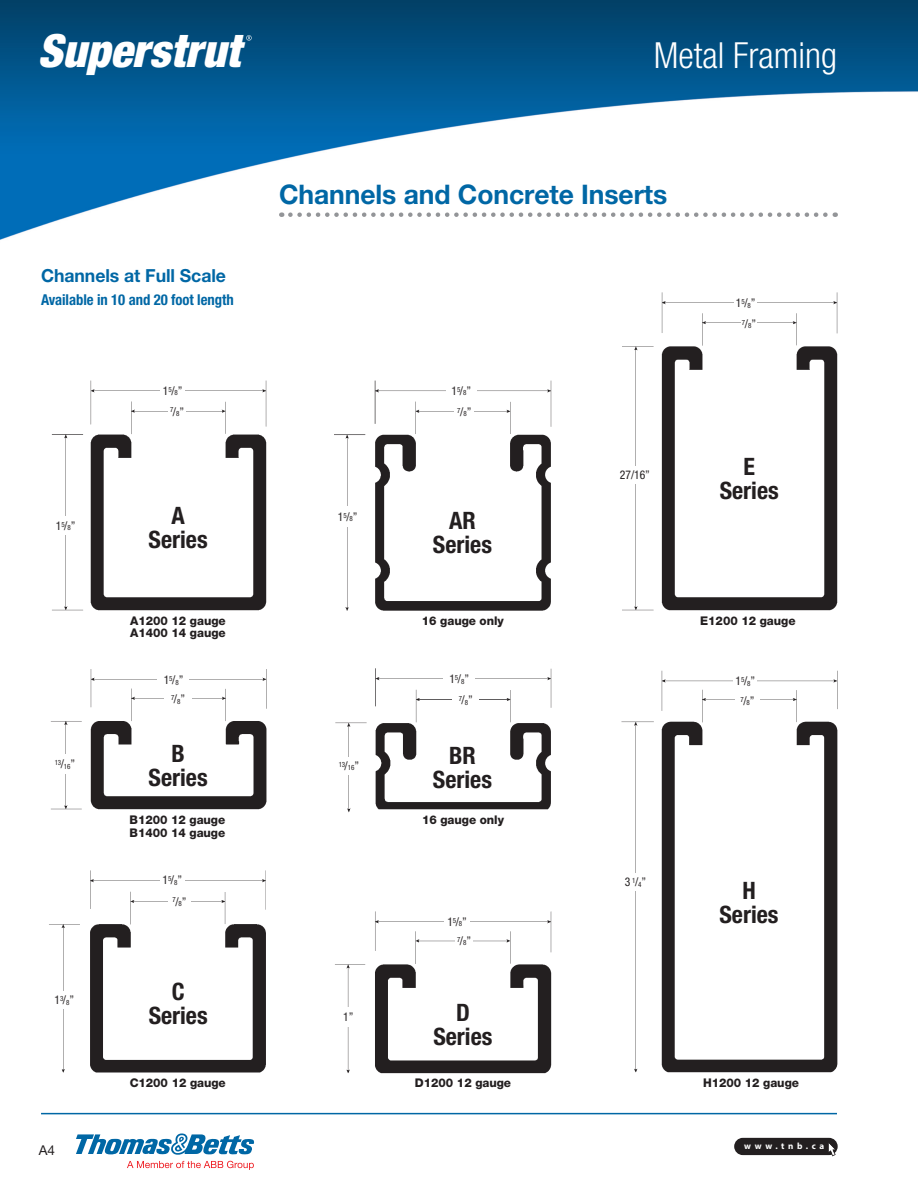
<style>
.page{position:relative;width:918px;height:1188px;background:#fff}
.page>*{position:absolute;margin:0;border:0;box-sizing:border-box;transform-origin:0 0}
.t1{font:italic 900 condensed 45.75px "Helvetica Neue LT Std";color:#fff}
.t2{font:300 condensed 36px "Helvetica Neue LT Std";color:#fff}
.t3{font:700 27px "Helvetica Neue LT Std";letter-spacing:-.005em;color:#0067a5}
.t4{font:700 condensed 24px/24px "Helvetica Neue LT Std";color:#231f20;text-align:center}
.t5{font:700 18px "Helvetica Neue LT Std";letter-spacing:-.005em;color:#0067a5}
.t6{font:700 condensed 15px "Helvetica Neue LT Std";letter-spacing:-.005em;color:#0067a5}
.t7{font:13.5px "Helvetica Neue LT Std";color:#231f20}
.t8{font:800 12px/12.6px "Helvetica Neue LT Std";letter-spacing:-.005em;color:#231f20}
.t9{font:condensed 12px "Helvetica Neue LT Std";color:#231f20}
.t10{font:700 9px "Myriad Pro";letter-spacing:.405em;color:#fff}
.t11{font:condensed 7.2px "Helvetica Neue LT Std";letter-spacing:-.035em;color:#231f20}
.s1{font-size:7.2px}
.s2{font-size:12px}
</style>
<div class="page">
<img style="left:0;top:0;width:918px;height:240px">
<div style="left:734px;top:1138px;width:104px;height:17px;background:#231f20;border-radius:9px"></div>
<svg style="left:828px;top:1143px;width:8px;height:13px"></svg>
<hr style="left:41px;top:1113px;width:796px;height:1px;background:#0067a5">
<img style="left:51px;top:380px;width:216px;height:231px">
<img style="left:334px;top:380px;width:218px;height:231px">
<img style="left:622px;top:292px;width:216px;height:319px">
<img style="left:50px;top:669px;width:217px;height:141px">
<img style="left:335px;top:668px;width:217px;height:145px">
<img style="left:621px;top:670px;width:217px;height:403px">
<img style="left:335px;top:911px;width:217px;height:163px">
<img style="left:49px;top:870px;width:217px;height:203px">
<svg style="left:127px;top:1161px;width:127px;height:9px"></svg>
<svg style="left:76px;top:1133px;width:178px;height:22px"></svg>
<svg style="left:290px;top:212px;width:546px;height:5px"></svg>
<svg style="left:246px;top:35px;width:6px;height:6px"></svg>
<div style="left:50px;top:516px;width:31px;height:19px;background:#fff"></div>
<div style="left:160px;top:383px;width:25px;height:15px;background:#fff"></div>
<div style="left:168px;top:403px;width:18px;height:16px;background:#fff"></div>
<div style="left:444px;top:914px;width:26px;height:15px;background:#fff"></div>
<div style="left:341px;top:1007px;width:15px;height:19px;background:#fff"></div>
<div style="left:455px;top:933px;width:17px;height:15px;background:#fff"></div>
<div style="left:446px;top:383px;width:30px;height:15px;background:#fff"></div>
<div style="left:454px;top:402px;width:20px;height:19px;background:#fff"></div>
<div style="left:332px;top:506px;width:31px;height:21px;background:#fff"></div>
<div style="left:443px;top:671px;width:32px;height:15px;background:#fff"></div>
<div style="left:452px;top:692px;width:27px;height:16px;background:#fff"></div>
<div style="left:332px;top:757px;width:33px;height:17px;background:#fff"></div>
<div style="left:48px;top:754px;width:34px;height:19px;background:#fff"></div>
<div style="left:164px;top:692px;width:27px;height:14px;background:#fff"></div>
<div style="left:158px;top:671px;width:31px;height:17px;background:#fff"></div>
<div style="left:734px;top:672px;width:23px;height:18px;background:#fff"></div>
<div style="left:735px;top:693px;width:24px;height:15px;background:#fff"></div>
<div style="left:620px;top:873px;width:31px;height:18px;background:#fff"></div>
<div style="left:617px;top:466px;width:36px;height:18px;background:#fff"></div>
<div style="left:734px;top:295px;width:23px;height:16px;background:#fff"></div>
<div style="left:741px;top:315px;width:16px;height:17px;background:#fff"></div>
<div style="left:160px;top:870px;width:24px;height:20px;background:#fff"></div>
<div style="left:168px;top:893px;width:23px;height:17px;background:#fff"></div>
<div style="left:49px;top:991px;width:30px;height:18px;background:#fff"></div>
<h1 class="t1" style="left:38px;top:23px;width:204px">Superstrut</h1>
<h2 class="t2" style="left:654px;top:34px;width:185px">Metal Framing</h2>
<h3 class="t5" style="left:41px;top:265px;width:187px">Channels at Full Scale</h3>
<p class="t6" style="left:41px;top:290px;width:194px">Available in 10 and 20 foot length</p>
<p class="t9" style="left:56px;top:519px;width:21px">1<sup>5</sup>/<span class="s1">8</span>”</p>
<p class="t11" style="left:55px;top:760px;width:22px">13<span class="s2">/</span>16<span class="s2">”</span></p>
<p class="t9" style="left:55px;top:993px;width:21px">1<sup>3</sup>/<span class="s1">8</span>”</p>
<p class="t7" style="left:39px;top:1142px;width:18px">A4</p>
<p class="t9" style="left:163px;top:384px;width:21px">1<sup>5</sup>/<span class="s1">8</span>”</p>
<p class="t11" style="left:170px;top:407px;width:16px">7<span class="s2">/</span>8<span class="s2">”</span></p>
<h3 class="t4" style="left:149px;top:503px;width:61px">A<br>Series</h3>
<p class="t8" style="left:130px;top:614px;width:97px">A1200 12 gauge<br>A1400 14 gauge</p>
<p class="t9" style="left:164px;top:673px;width:21px">1<sup>5</sup>/<span class="s1">8</span>”</p>
<p class="t11" style="left:171px;top:695px;width:16px">7<span class="s2">/</span>8<span class="s2">”</span></p>
<h3 class="t4" style="left:149px;top:741px;width:61px">B<br>Series</h3>
<p class="t8" style="left:130px;top:813px;width:97px">B1200 12 gauge<br>B1400 14 gauge</p>
<p class="t9" style="left:162px;top:873px;width:21px">1<sup>5</sup>/<span class="s1">8</span>”</p>
<p class="t11" style="left:172px;top:898px;width:16px">7<span class="s2">/</span>8<span class="s2">”</span></p>
<h3 class="t4" style="left:149px;top:979px;width:61px">C<br>Series</h3>
<p class="t8" style="left:130px;top:1077px;width:98px">C1200 12 gauge</p>
<h3 class="t3" style="left:279px;top:178px;width:390px">Channels and Concrete Inserts</h3>
<p class="t9" style="left:452px;top:384px;width:21px">1<sup>5</sup>/<span class="s1">8</span>”</p>
<p class="t11" style="left:457px;top:408px;width:16px">7<span class="s2">/</span>8<span class="s2">”</span></p>
<p class="t9" style="left:338px;top:510px;width:21px">1<sup>5</sup>/<span class="s1">8</span>”</p>
<h3 class="t4" style="left:433px;top:509px;width:61px">AR<br>Series</h3>
<p class="t8" style="left:422px;top:614px;width:83px">16 gauge only</p>
<p class="t11" style="left:339px;top:762px;width:22px">13<span class="s2">/</span>16<span class="s2">”</span></p>
<p class="t9" style="left:449px;top:672px;width:21px">1<sup>5</sup>/<span class="s1">8</span>”</p>
<p class="t11" style="left:459px;top:696px;width:16px">7<span class="s2">/</span>8<span class="s2">”</span></p>
<h3 class="t4" style="left:433px;top:743px;width:61px">BR<br>Series</h3>
<p class="t8" style="left:422px;top:813px;width:83px">16 gauge only</p>
<p class="t9" style="left:620px;top:468px;width:32px">27/16”</p>
<p class="t9" style="left:736px;top:296px;width:21px">1<sup>5</sup>/<span class="s1">8</span>”</p>
<p class="t11" style="left:742px;top:320px;width:16px">7<span class="s2">/</span>8<span class="s2">”</span></p>
<h3 class="t4" style="left:720px;top:454px;width:61px">E<br>Series</h3>
<p class="t8" style="left:700px;top:614px;width:97px">E1200 12 gauge</p>
<p class="t9" style="left:736px;top:674px;width:21px">1<sup>5</sup>/<span class="s1">8</span>”</p>
<p class="t11" style="left:740px;top:697px;width:16px">7<span class="s2">/</span>8<span class="s2">”</span></p>
<p class="t9" style="left:343px;top:1010px;width:12px">1”</p>
<p class="t9" style="left:447px;top:915px;width:21px">1<sup>5</sup>/<span class="s1">8</span>”</p>
<p class="t11" style="left:457px;top:937px;width:16px">7<span class="s2">/</span>8<span class="s2">”</span></p>
<h3 class="t4" style="left:433px;top:1000px;width:61px">D<br>Series</h3>
<p class="t8" style="left:415px;top:1077px;width:98px">D1200 12 gauge</p>
<p class="t9" style="left:625px;top:875px;width:23px">3 <sup>1</sup>/<span class="s1">4</span>”</p>
<h3 class="t4" style="left:719px;top:878px;width:61px">H<br>Series</h3>
<p class="t8" style="left:703px;top:1077px;width:97px">H1200 12 gauge</p>
<p class="t10" style="left:744px;top:1140px;width:82px">www.tnb.ca</p>
</div>
